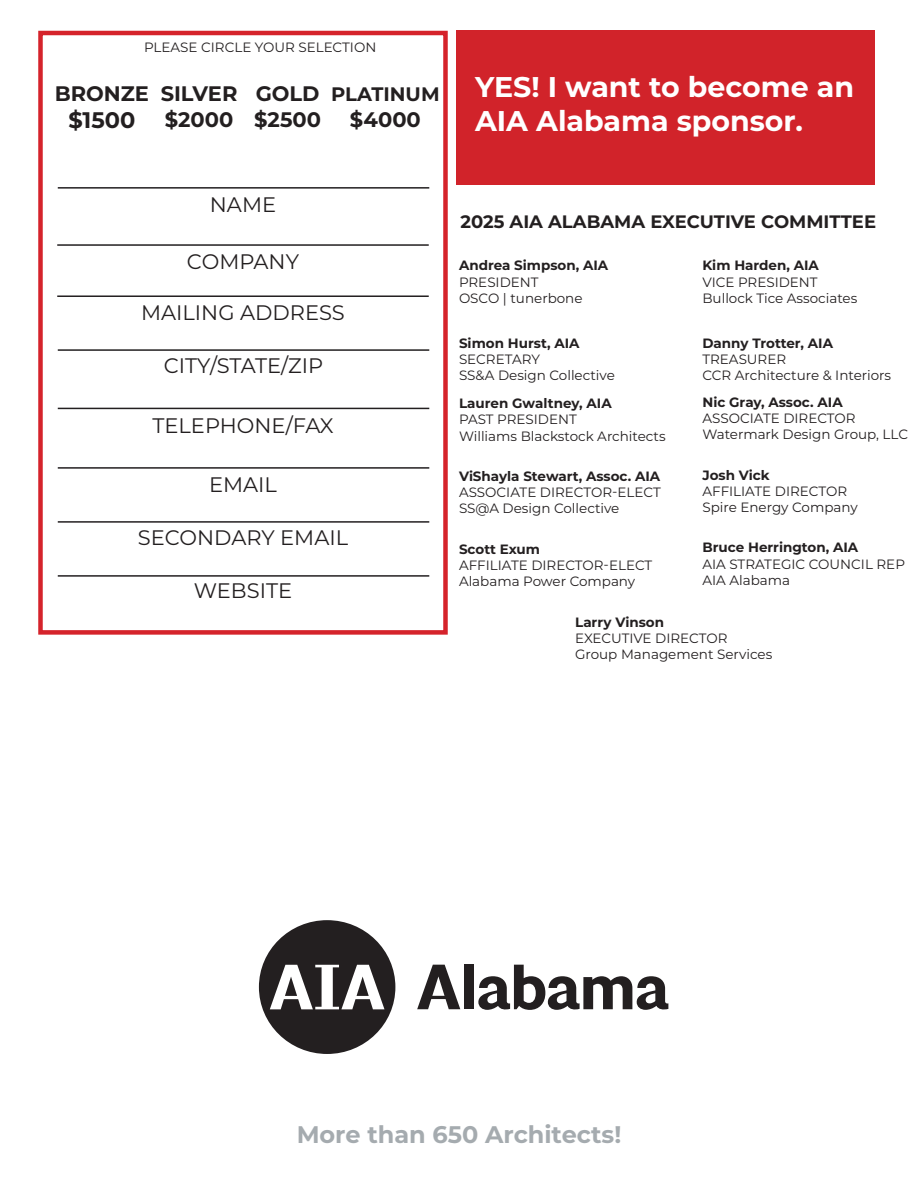
<style>
.page{position:relative;width:918px;height:1188px;background:#fff}
.page>*{position:absolute;margin:0;border:0;box-sizing:border-box;transform-origin:0 0}
.t1{font:700 28.5px/34.2px "Montserrat";color:#fff}
.t2{font:700 24px "Montserrat";color:#a5abaf}
.t3{font:700 22.5px "Montserrat";color:#231f20}
.t4{font:21px "Montserrat";color:#231f20}
.t5{font:700 21px "Montserrat";color:#231f20}
.t6{font:700 19.5px "Montserrat";color:#231f20}
.t7{font:700 18px "Montserrat";color:#231f20}
.Council_Members{font:13.5px "Montserrat";color:#231f20}
.Council_Members-2{font:700 13.5px "Montserrat";color:#231f20}
</style>
<div class="page">
<div style="left:38px;top:31px;width:410px;height:604px;border:4px solid #d5232b"></div>
<hr style="left:58px;top:187px;width:371px;height:2px;background:#231f20">
<hr style="left:57px;top:244px;width:372px;height:2px;background:#231f20">
<hr style="left:58px;top:521px;width:371px;height:2px;background:#231f20">
<hr style="left:57px;top:295px;width:372px;height:2px;background:#231f20">
<hr style="left:58px;top:408px;width:371px;height:1px;background:#231f20">
<hr style="left:58px;top:575px;width:371px;height:2px;background:#231f20">
<hr style="left:58px;top:467px;width:371px;height:2px;background:#231f20">
<hr style="left:58px;top:349px;width:371px;height:2px;background:#231f20">
<div style="left:456px;top:30px;width:419px;height:154px;background:#d1232a"></div>
<div style="left:259px;top:920px;width:136px;height:134px;background:#231f20;border-radius:50%"></div>
<svg style="left:270px;top:965px;width:114px;height:44px"></svg>
<svg style="left:417px;top:965px;width:43px;height:44px"></svg>
<div style="left:464px;top:965px;width:10px;height:44px;background:#231f20"></div>
<svg style="left:478px;top:965px;width:190px;height:45px"></svg>
<p class="Council_Members" style="left:144px;top:38px;width:234px">PLEASE CIRCLE YOUR SELECTION</p>
<p class="t5" style="left:55px;top:79px;width:96px">BRONZE</p>
<p class="t3" style="left:68px;top:104px;width:68px">$1500</p>
<p class="t5" style="left:161px;top:79px;width:78px">SILVER</p>
<p class="t5" style="left:165px;top:104px;width:70px">$2000</p>
<p class="t5" style="left:256px;top:79px;width:65px">GOLD</p>
<p class="t5" style="left:254px;top:104px;width:68px">$2500</p>
<p class="t6" style="left:331px;top:80px;width:110px">PLATINUM</p>
<p class="t5" style="left:350px;top:104px;width:72px">$4000</p>
<p class="t1" style="left:475px;top:68px;width:381px">YES! I want to become an<br>AIA Alabama sponsor.</p>
<p class="t4" style="left:210px;top:190px;width:68px">NAME</p>
<p class="t4" style="left:187px;top:247px;width:114px">COMPANY</p>
<p class="t4" style="left:141px;top:298px;width:205px">MAILING ADDRESS</p>
<p class="t4" style="left:164px;top:352px;width:161px">CITY/STATE/ZIP</p>
<p class="t4" style="left:153px;top:411px;width:182px">TELEPHONE/FAX</p>
<p class="t4" style="left:209px;top:470px;width:69px">EMAIL</p>
<p class="t4" style="left:138px;top:523px;width:212px">SECONDARY EMAIL</p>
<p class="t4" style="left:194px;top:577px;width:100px">WEBSITE</p>
<p class="t7" style="left:460px;top:209px;width:417px">2025 AIA ALABAMA EXECUTIVE COMMITTEE</p>
<p class="Council_Members-2" style="left:459px;top:256px;width:151px">Andrea Simpson, AIA</p>
<p class="Council_Members" style="left:459px;top:273px;width:81px">PRESIDENT</p>
<p class="Council_Members" style="left:459px;top:289px;width:125px">OSCO | tunerbone</p>
<p class="Council_Members-2" style="left:459px;top:333px;width:122px">Simon Hurst, AIA</p>
<p class="Council_Members" style="left:459px;top:350px;width:82px">SECRETARY</p>
<p class="Council_Members" style="left:459px;top:366px;width:157px">SS&amp;A Design Collective</p>
<p class="Council_Members-2" style="left:459px;top:394px;width:154px">Lauren Gwaltney, AIA</p>
<p class="Council_Members" style="left:459px;top:410px;width:119px">PAST PRESIDENT</p>
<p class="Council_Members" style="left:459px;top:427px;width:208px">Williams Blackstock Architects</p>
<p class="Council_Members-2" style="left:459px;top:467px;width:203px">ViShayla Stewart, Assoc. AIA</p>
<p class="Council_Members" style="left:459px;top:483px;width:203px">ASSOCIATE DIRECTOR-ELECT</p>
<p class="Council_Members" style="left:459px;top:499px;width:162px">SS@A Design Collective</p>
<p class="Council_Members-2" style="left:459px;top:539px;width:83px">Scott Exum</p>
<p class="Council_Members" style="left:459px;top:556px;width:195px">AFFILIATE DIRECTOR-ELECT</p>
<p class="Council_Members" style="left:459px;top:572px;width:178px">Alabama Power Company</p>
<p class="Council_Members-2" style="left:702px;top:256px;width:118px">Kim Harden, AIA</p>
<p class="Council_Members" style="left:702px;top:273px;width:117px">VICE PRESIDENT</p>
<p class="Council_Members" style="left:702px;top:289px;width:156px">Bullock Tice Associates</p>
<p class="Council_Members-2" style="left:702px;top:333px;width:132px">Danny Trotter, AIA</p>
<p class="Council_Members" style="left:702px;top:350px;width:85px">TREASURER</p>
<p class="Council_Members" style="left:702px;top:366px;width:190px">CCR Architecture &amp; Interiors</p>
<p class="Council_Members-2" style="left:702px;top:392px;width:142px">Nic Gray, Assoc. AIA</p>
<p class="Council_Members" style="left:702px;top:409px;width:155px">ASSOCIATE DIRECTOR</p>
<p class="Council_Members" style="left:702px;top:425px;width:207px">Watermark Design Group, LLC</p>
<p class="Council_Members-2" style="left:702px;top:465px;width:69px">Josh Vick</p>
<p class="Council_Members" style="left:702px;top:482px;width:146px">AFFILIATE DIRECTOR</p>
<p class="Council_Members" style="left:702px;top:498px;width:157px">Spire Energy Company</p>
<p class="Council_Members-2" style="left:702px;top:538px;width:157px">Bruce Herrington, AIA</p>
<p class="Council_Members" style="left:702px;top:555px;width:204px">AIA STRATEGIC COUNCIL REP</p>
<p class="Council_Members" style="left:702px;top:571px;width:89px">AIA Alabama</p>
<p class="Council_Members-2" style="left:575px;top:612px;width:90px">Larry Vinson</p>
<p class="Council_Members" style="left:575px;top:629px;width:154px">EXECUTIVE DIRECTOR</p>
<p class="Council_Members" style="left:575px;top:645px;width:199px">Group Management Services</p>
<p class="t2" style="left:297px;top:1118px;width:326px">More than 650 Architects!</p>
</div>
